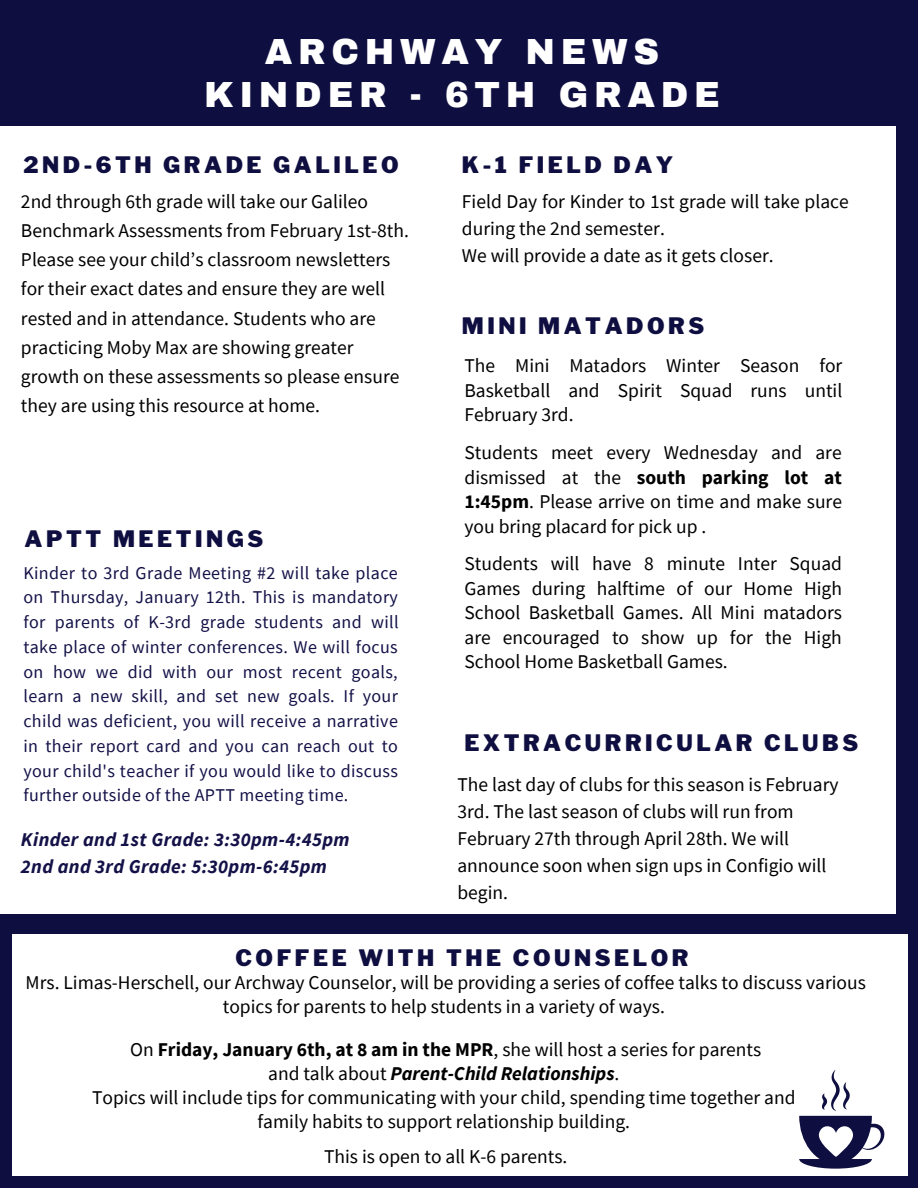
<style>
.page{position:relative;width:918px;height:1188px;background:#0f0e40}
.page>*{position:absolute;margin:0;border:0;box-sizing:border-box;transform-origin:0 0}
.t1{font:900 35.55px/43.8px "Archivo";letter-spacing:.16em;color:#fff;text-align:center}
.t2{font:900 22.5px "Libre Franklin";letter-spacing:.16em;color:#0f0e40}
.t3{font:19.5px/24.5px "Source Sans Pro";color:#000}
.t4{font:italic 700 19.5px/27px "Source Sans Pro";letter-spacing:.02em;color:#131147}
.t5{font:18px/24.8px "Source Sans Pro";letter-spacing:.02em;color:#131147;text-align:justify}
.s1{font-weight:700}
.s2{font-weight:700;font-style:italic}
</style>
<div class="page">
<div style="left:0;top:126px;width:895px;height:788px;background:#fff"></div>
<div style="left:12px;top:934px;width:895px;height:242px;background:#fff"></div>
<svg style="left:799px;top:1070px;width:86px;height:99px"></svg>
<h1 class="t1" style="left:204px;top:30px;width:517px">ARCHWAY NEWS<br>KINDER - 6TH GRADE</h1>
<p class="t2" style="left:23px;top:152px;width:377px">2ND-6TH GRADE GALILEO</p>
<p class="t3" style="left:21px;top:186px;width:390px;line-height:29.2px">2nd through 6th grade will take our Galileo Benchmark Assessments from February 1st-8th.<br>Please see your child’s classroom newsletters for their exact dates and ensure they are well rested and in attendance. Students who are practicing Moby Max are showing greater growth on these assessments so please ensure they are using this resource at home.</p>
<p class="t2" style="left:25px;top:525px;width:240px">APTT MEETINGS</p>
<p class="t5" style="left:23px;top:560px;width:377px">Kinder to 3rd Grade Meeting #2 will take place on Thursday, January 12th. This is mandatory for parents of K-3rd grade students and will take place of winter conferences. We will focus on how we did with our most recent goals, learn a new skill, and set new goals. If your child was deficient, you will receive a narrative in their report card and you can reach out to your child's teacher if you would like to discuss further outside of the APTT meeting time.</p>
<p class="t4" style="left:21px;top:825px;width:330px">Kinder and 1st Grade: 3:30pm-4:45pm<br>2nd and 3rd Grade: 5:30pm-6:45pm</p>
<p class="t2" style="left:462px;top:151px;width:213px">K-1 FIELD DAY</p>
<p class="t3" style="left:462px;top:187px;width:388px;line-height:27px">Field Day for Kinder to 1st grade will take place during the 2nd semester.<br>We will provide a date as it gets closer.</p>
<p class="t2" style="left:462px;top:312px;width:244px">MINI MATADORS</p>
<p class="t3" style="left:465px;top:353px;width:379px;text-align:justify">The Mini Matadors Winter Season for Basketball and Spirit Squad runs until February 3rd.</p>
<p class="t3" style="left:465px;top:440px;width:379px;text-align:justify">Students meet every Wednesday and are dismissed at the <span class="s1">south parking lot at 1:45pm</span>. Please arrive on time and make sure you bring placard for pick up .</p>
<p class="t3" style="left:465px;top:551px;width:379px;text-align:justify">Students will have 8 minute Inter Squad Games during halftime of our Home High School Basketball Games. All Mini matadors are encouraged to show up for the High School Home Basketball Games.</p>
<p class="t2" style="left:465px;top:729px;width:395px">EXTRACURRICULAR CLUBS</p>
<p class="t3" style="left:457px;top:770px;width:383px;line-height:27px">The last day of clubs for this season is February 3rd. The last season of clubs will run from February 27th through April 28th. We will announce soon when sign ups in Configio will begin.</p>
<p class="t2" style="left:235px;top:944px;width:455px">COFFEE WITH THE COUNSELOR</p>
<p class="t3" style="left:26px;top:970px;width:842px;line-height:24px;text-align:center">Mrs. Limas-Herschell, our Archway Counselor, will be providing a series of coffee talks to discuss various topics for parents to help students in a variety of ways.</p>
<p class="t3" style="left:92px;top:1037px;width:705px;line-height:24px;text-align:center">On <span class="s1">Friday, January 6th, at 8 am in the MPR</span>, she will host a series for parents<br>and talk about <span class="s2">Parent-Child Relationships</span>.<br>Topics will include tips for communicating with your child, spending time together and family habits to support relationship building.</p>
<p class="t3" style="left:324px;top:1144px;width:245px">This is open to all K-6 parents.</p>
</div>
